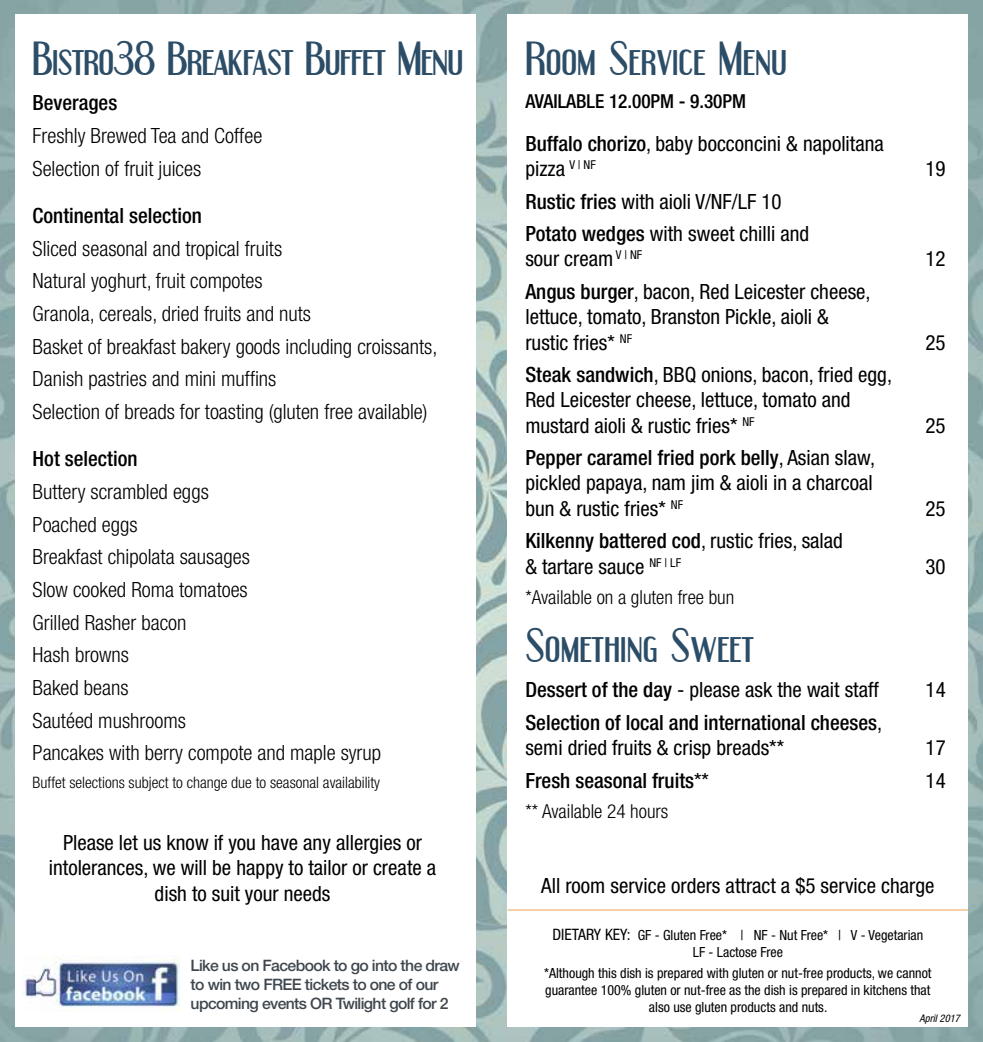
<style>
.page{position:relative;width:983px;height:1042px;background:#fff}
.page>*{position:absolute;margin:0;border:0;box-sizing:border-box;transform-origin:0 0}
.t1{font:42px "Engebrechtre";color:#2c4d67}
.t2{font:42px "Engebrechtre";letter-spacing:-.02em;color:#2c4d67}
.t3{font:condensed 21px/25.2px "Helvetica Neue LT";color:#000}
.t4{font:300 condensed 21px/32.6px "Helvetica Neue LT";color:#000}
.t5{font:500 condensed 21px/25.2px "Helvetica Neue LT";color:#000}
.t6{font:300 condensed 19.25px "Helvetica Neue LT";color:#000}
.t7{font:500 condensed 19.25px "Helvetica Neue LT";color:#000}
.t8{font:500 15.75px/18.9px "Helvetica Neue LT";letter-spacing:-.04em;color:#3f474e}
.t9{font:300 condensed 15.75px "Helvetica Neue LT";color:#000}
.t10{font:condensed 14px/16.8px "Helvetica Neue LT";color:#000;text-align:center}
.t11{font:italic condensed 10.5px "Helvetica Neue LT";color:#000}
.s1{font-weight:500}
.s2{font-weight:400}
.s3{font-size:15.75px}
</style>
<div class="page">
<img style="left:0;top:0;width:982px;height:1042px">
<div style="left:507px;top:15px;width:460px;height:1012px;background:#fff"></div>
<div style="left:15px;top:15px;width:460px;height:1012px;background:#fff"></div>
<hr style="left:507px;top:909px;width:460px;height:1px;background:#f19f53">
<img style="left:23px;top:955px;width:156px;height:57px">
<h1 class="t2" style="left:33px;top:34px;width:432px">Bistro38 Breakfast Buffet Menu</h1>
<p class="t5" style="left:33px;top:90px;width:86px">Beverages</p>
<p class="t4" style="left:33px;top:119px;width:231px">Freshly Brewed Tea and Coffee<br>Selection of fruit juices</p>
<p class="t5" style="left:33px;top:203px;width:171px">Continental selection</p>
<p class="t4" style="left:33px;top:232px;width:406px">Sliced seasonal and tropical fruits<br>Natural yoghurt, fruit compotes<br>Granola, cereals, dried fruits and nuts<br>Basket of breakfast bakery goods including croissants, Danish pastries and mini muffins<br>Selection of breads for toasting (gluten free available)</p>
<p class="t5" style="left:33px;top:446px;width:106px">Hot selection</p>
<p class="t4" style="left:33px;top:475px;width:350px">Buttery scrambled eggs<br>Poached eggs<br>Breakfast chipolata sausages<br>Slow cooked Roma tomatoes<br>Grilled Rasher bacon<br>Hash browns<br>Baked beans<br>Sautéed mushrooms<br>Pancakes with berry compote and maple syrup</p>
<p class="t9" style="left:33px;top:773px;width:349px">Buffet selections subject to change due to seasonal availability</p>
<p class="t3" style="left:49px;top:830px;width:389px;text-align:center">Please let us know if you have any allergies or intolerances, we will be happy to tailor or create a dish to suit your needs</p>
<p class="t8" style="left:190px;top:955px;width:271px">Like us on Facebook to go into the draw to win two FREE tickets to one of our upcoming events OR Twilight golf for 2</p>
<h1 class="t1" style="left:525px;top:34px;width:263px">Room Service Menu</h1>
<p class="t7" style="left:525px;top:90px;width:222px">AVAILABLE 12.00PM - 9.30PM</p>
<p class="t3" style="left:525px;top:131px;width:360px"><span class="s1">Buffalo chorizo</span>, baby bocconcini &amp; napolitana pizza <sup>V</sup> <sup>|</sup> <sup>NF</sup></p>
<p class="t3" style="left:925px;top:156px;width:22px">19</p>
<p class="t3" style="left:525px;top:185px;width:285px;line-height:32.6px"><span class="s1">Rustic fries</span> with aioli V/NF/LF 10<br><span class="s1">Potato wedges</span> with sweet chilli and</p>
<p class="t3" style="left:525px;top:246px;width:118px">sour cream <sup>V</sup> <sup>|</sup> <sup>NF</sup></p>
<p class="t3" style="left:925px;top:246px;width:22px">12</p>
<p class="t3" style="left:525px;top:279px;width:346px"><span class="s1">Angus burger</span>, bacon, Red Leicester cheese, lettuce, tomato, Branston Pickle, aioli &amp; rustic fries* <sup>NF</sup></p>
<p class="t3" style="left:925px;top:329px;width:22px">25</p>
<p class="t3" style="left:525px;top:362px;width:368px"><span class="s1">Steak sandwich</span>, BBQ onions, bacon, fried egg,<br>Red Leicester cheese, lettuce, tomato and mustard aioli &amp; rustic fries* <sup>NF</sup></p>
<p class="t3" style="left:525px;top:445px;width:351px;text-align:justify"><span class="s1">Pepper caramel fried pork belly</span>, Asian slaw, pickled papaya, nam jim &amp; aioli in a charcoal bun &amp; rustic fries* <sup>NF</sup></p>
<p class="t3" style="left:525px;top:528px;width:319px"><span class="s1">Kilkenny battered cod</span>, rustic fries, salad &amp; tartare sauce <sup>NF</sup> <sup>|</sup> <sup>LF</sup></p>
<p class="t3" style="left:925px;top:412px;width:22px">25</p>
<p class="t3" style="left:925px;top:495px;width:22px">25</p>
<p class="t3" style="left:925px;top:553px;width:22px">30</p>
<p class="t6" style="left:525px;top:586px;width:210px">*Available on a gluten free bun</p>
<h1 class="t1" style="left:525px;top:621px;width:230px">Something Sweet</h1>
<p class="t3" style="left:525px;top:677px;width:355px"><span class="s1">Dessert of the day</span> - please ask the wait staff</p>
<p class="t3" style="left:925px;top:677px;width:22px">14</p>
<p class="t5" style="left:525px;top:709px;width:358px">Selection of local and international cheeses<span class="s2">, semi dried fruits &amp; crisp breads**</span></p>
<p class="t3" style="left:925px;top:735px;width:22px">17</p>
<p class="t5" style="left:525px;top:767px;width:185px">Fresh seasonal fruits<span class="s2">**</span></p>
<p class="t3" style="left:925px;top:767px;width:22px">14</p>
<p class="t6" style="left:525px;top:800px;width:144px">** Available 24 hours</p>
<p class="t3" style="left:541px;top:872px;width:394px">All room service orders attract a $5 service charge</p>
<p class="t10" style="left:552px;top:926px;width:372px"><span class="s3">DIETARY KEY:</span> GF - Gluten Free* | NF - Nut Free* | V - Vegetarian<br>LF - Lactose Free</p>
<p class="t10" style="left:544px;top:965px;width:389px">*Although this dish is prepared with gluten or nut-free products, we cannot guarantee 100% gluten or nut-free as the dish is prepared in kitchens that also use gluten products and nuts.</p>
<p class="t11" style="left:919px;top:1012px;width:42px">April 2017</p>
</div>
